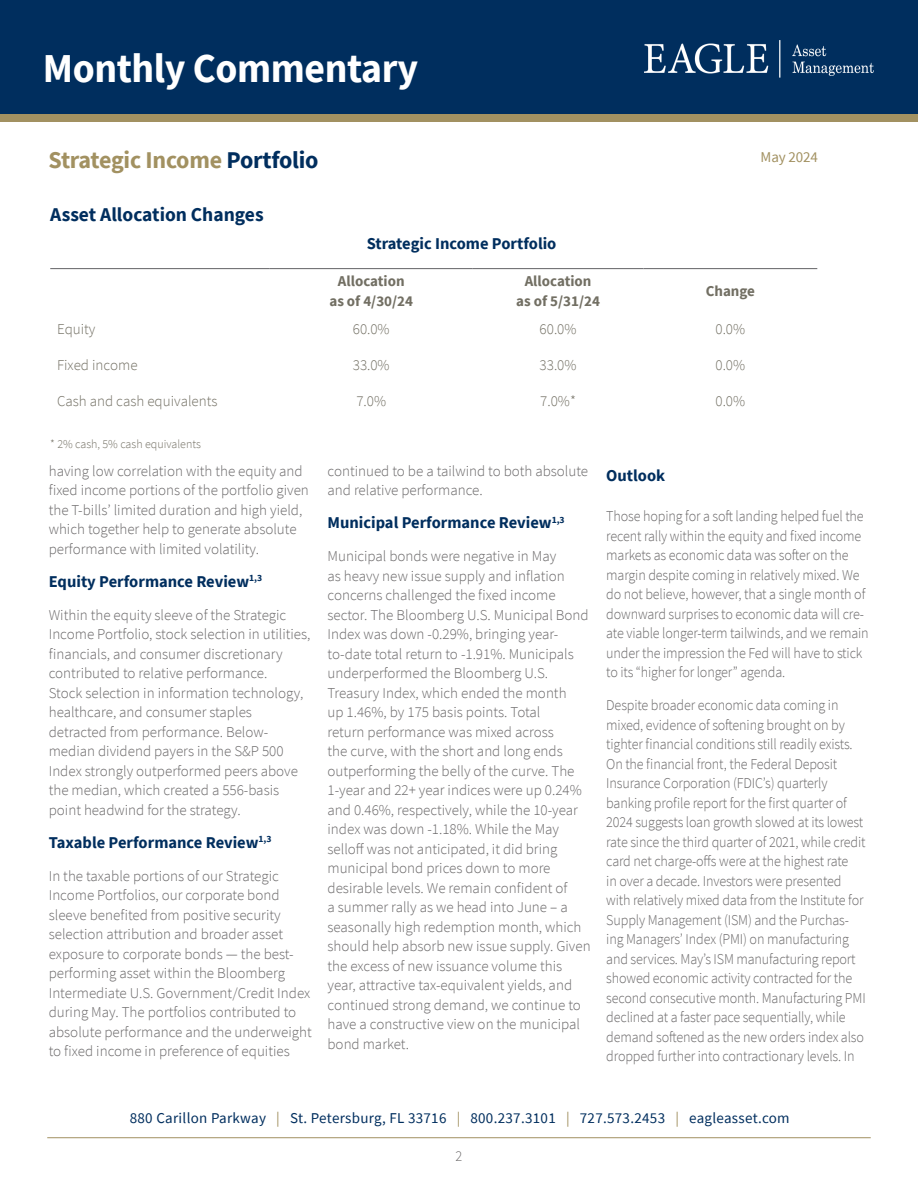
<style>
.page{position:relative;width:918px;height:1188px;background:#fff}
.page>*{position:absolute;margin:0;border:0;box-sizing:border-box;transform-origin:0 0}
.t1{font:700 40.95px "Source Sans Pro";letter-spacing:-.01em;color:#fff}
.t2{font:700 24px "Source Sans Pro";letter-spacing:-.01em;color:#a29161}
.Subhed{font:700 19.5px "Source Sans Pro";color:#002e5e}
.Body_Copy{font:700 16.5px "Source Sans Pro";color:#002e5e}
.Subhed-2{font:700 16.5px "Source Sans Pro";color:#002e5e}
.Body_Copy-2{font:300 15px/19.5px "Source Sans Pro";color:#696768}
.Footnote_disclosures{font:300 15px/19.5px "Source Sans Pro";letter-spacing:-.01em;color:#696768;scale:.94 1}
.t3{font:15px "Source Sans Pro";letter-spacing:.02em;color:#002e5e}
.Top_5_Bottom_5{font:300 15px "Source Sans Pro";color:#726f63}
.Top_5_Bottom_5-2{font:700 15px "Source Sans Pro";color:#726f63}
.t4{font:15px "Source Sans Pro";letter-spacing:-.01em;color:#a29161}
.t5{font:15px "Source Sans Variable";color:#696768;scale:.95 1}
.New_body_copy{font:300 12px "Source Sans Pro";color:#726f63}
.s1{color:#002e5e}
.s2{color:#a29161}
</style>
<div class="page">
<div style="left:0;top:0;width:918px;height:116px;background:#002e5e"></div>
<div style="left:0;top:114px;width:918px;height:8px;background:#a29161"></div>
<hr style="left:47px;top:1137px;width:824px;height:1px;background:#a29161">
<img style="left:645px;top:40px;width:229px;height:38px">
<hr style="left:50px;top:268px;width:220px;height:1px;background:#636366">
<hr style="left:270px;top:268px;width:203px;height:1px;background:#636366">
<hr style="left:473px;top:268px;width:170px;height:1px;background:#636366">
<hr style="left:643px;top:268px;width:174px;height:1px;background:#636366">
<h1 class="t1" style="left:43px;top:40px;width:377px">Monthly Commentary</h1>
<p class="t2" style="left:49px;top:144px;width:271px">Strategic Income <span class="s1">Portfolio</span></p>
<p class="Subhed" style="left:50px;top:202px;width:215px">Asset Allocation Changes</p>
<p class="Subhed-2" style="left:367px;top:232px;width:191px">Strategic Income Portfolio</p>
<p class="Top_5_Bottom_5-2" style="left:338px;top:271px;width:68px">Allocation</p>
<p class="Top_5_Bottom_5-2" style="left:329px;top:291px;width:85px">as of 4/30/24</p>
<p class="Top_5_Bottom_5-2" style="left:525px;top:271px;width:68px">Allocation</p>
<p class="Top_5_Bottom_5-2" style="left:516px;top:291px;width:85px">as of 5/31/24</p>
<p class="t4" style="left:761px;top:147px;width:59px">May 2024</p>
<p class="Top_5_Bottom_5-2" style="left:706px;top:281px;width:51px">Change</p>
<p class="Top_5_Bottom_5" style="left:57px;top:319px;width:40px">Equity</p>
<p class="Top_5_Bottom_5" style="left:353px;top:319px;width:38px">60.0%</p>
<p class="Top_5_Bottom_5" style="left:540px;top:319px;width:38px">60.0%</p>
<p class="Top_5_Bottom_5" style="left:716px;top:319px;width:31px">0.0%</p>
<p class="Top_5_Bottom_5" style="left:57px;top:356px;width:82px">Fixed income</p>
<p class="Top_5_Bottom_5" style="left:353px;top:356px;width:38px">33.0%</p>
<p class="Top_5_Bottom_5" style="left:540px;top:356px;width:38px">33.0%</p>
<p class="Top_5_Bottom_5" style="left:716px;top:356px;width:31px">0.0%</p>
<p class="Top_5_Bottom_5" style="left:57px;top:392px;width:162px">Cash and cash equivalents</p>
<p class="Top_5_Bottom_5" style="left:356px;top:392px;width:31px">7.0%</p>
<p class="Top_5_Bottom_5" style="left:540px;top:392px;width:37px">7.0%*</p>
<p class="Top_5_Bottom_5" style="left:716px;top:392px;width:31px">0.0%</p>
<p class="New_body_copy" style="left:50px;top:437px;width:152px">* 2% cash, 5% cash equivalents</p>
<p class="Body_Copy-2" style="left:49px;top:461px;width:262px">having low correlation with the equity and fixed income portions of the portfolio given the T-bills’ limited duration and high yield, which together help to generate absolute performance with limited volatility.</p>
<p class="Body_Copy" style="left:49px;top:570px;width:215px">Equity Performance Review<sup>1,3</sup></p>
<p class="Body_Copy-2" style="left:49px;top:605px;width:263px">Within the equity sleeve of the Strategic Income Portfolio, stock selection in utilities, financials, and consumer discretionary contributed to relative performance.<br>Stock selection in information technology, healthcare, and consumer staples detracted from performance. Below&shy;median dividend payers in the S&amp;P 500<br>Index strongly outperformed peers above the median, which created a 556-basis point headwind for the strategy.</p>
<p class="Body_Copy" style="left:49px;top:831px;width:224px">Taxable Performance Review<sup>1,3</sup></p>
<p class="Body_Copy-2" style="left:49px;top:866px;width:265px">In the taxable portions of our Strategic Income Portfolios, our corporate bond sleeve benefited from positive security selection attribution and broader asset exposure to corporate bonds — the best&shy;performing asset within the Bloomberg Intermediate U.S. Government/Credit Index during May. The portfolios contributed to absolute performance and the underweight to fixed income in preference of equities</p>
<p class="Body_Copy-2" style="left:328px;top:461px;width:262px">continued to be a tailwind to both absolute and relative performance.</p>
<p class="Body_Copy" style="left:328px;top:512px;width:239px">Municipal Performance Review<sup>1,3</sup></p>
<p class="Body_Copy-2" style="left:328px;top:546px;width:265px">Municipal bonds were negative in May<br>as heavy new issue supply and inflation concerns challenged the fixed income sector. The Bloomberg U.S. Municipal Bond Index was down -0.29%, bringing year&shy;to-date total return to -1.91%. Municipals underperformed the Bloomberg U.S.<br>Treasury Index, which ended the month<br>up 1.46%, by 175 basis points. Total<br>return performance was mixed across<br>the curve, with the short and long ends outperforming the belly of the curve. The 1-year and 22+ year indices were up 0.24% and 0.46%, respectively, while the 10-year index was down -1.18%. While the May selloff was not anticipated, it did bring municipal bond prices down to more desirable levels. We remain confident of<br>a summer rally as we head into June – a seasonally high redemption month, which should help absorb new issue supply. Given the excess of new issuance volume this year, attractive tax-equivalent yields, and continued strong demand, we continue to have a constructive view on the municipal bond market.</p>
<p class="Body_Copy" style="left:606px;top:465px;width:61px">Outlook</p>
<p class="Footnote_disclosures" style="left:606px;top:506px;width:281px">Those hoping for a soft landing helped fuel the recent rally within the equity and fixed income markets as economic data was softer on the margin despite coming in relatively mixed. We do not believe, however, that a single month of downward surprises to economic data will cre&shy;ate viable longer-term tailwinds, and we remain under the impression the Fed will have to stick to its “higher for longer” agenda.</p>
<p class="Footnote_disclosures" style="left:606px;top:695px;width:278px">Despite broader economic data coming in mixed, evidence of softening brought on by tighter financial conditions still readily exists.<br>On the financial front, the Federal Deposit Insurance Corporation (FDIC’s) quarterly banking profile report for the first quarter of 2024 suggests loan growth slowed at its lowest rate since the third quarter of 2021, while credit card net charge-offs were at the highest rate<br>in over a decade. Investors were presented with relatively mixed data from the Institute for Supply Management (ISM) and the Purchas&shy;ing Managers’ Index (PMI) on manufacturing and services. May’s ISM manufacturing report showed economic activity contracted for the second consecutive month. Manufacturing PMI declined at a faster pace sequentially, while demand softened as the new orders index also dropped further into contractionary levels. In</p>
<p class="t3" style="left:130px;top:1109px;width:661px">880 Carillon Parkway <span class="s2">|</span> St. Petersburg, FL 33716 <span class="s2">|</span> 800.237.3101 <span class="s2">|</span> 727.573.2453 <span class="s2">|</span> eagleasset.com</p>
<p class="t5" style="left:456px;top:1147px;width:9px">2</p>
</div>
